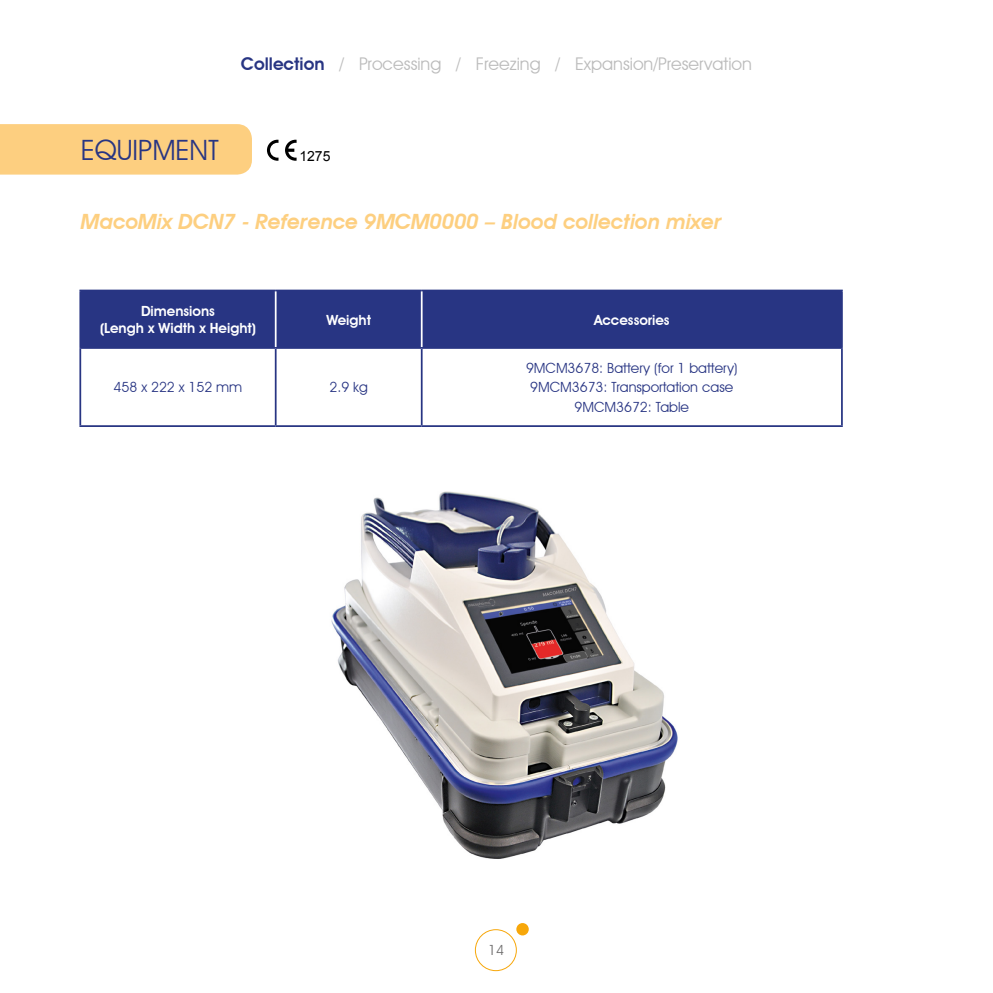
<style>
.page{position:relative;width:993px;height:993px;background:#fff}
.page>*{position:absolute;margin:0;border:0;box-sizing:border-box;transform-origin:0 0}
.t1{font:28px "Avant Garde IT Cby BT";color:#283583}
.t2{font:italic 600 21px "Avant Garde IT Cby BT";color:#fdcf80}
.t3{font:17.5px "Avant Garde IT Cby BT";color:#bcbcbc}
.t4{font:14px/19.2px "Avant Garde IT Cby BT";color:#283583;text-align:center}
.t5{font:600 14px/16.8px "Avant Garde IT Cby BT";color:#fff;text-align:center}
.t6{font:14px "Arial";color:#000}
.t7{font:14px "Avant Garde IT Cby BT";color:#706f6f}
.s1{font-weight:600;color:#283583}
</style>
<div class="page">
<div style="left:475px;top:928px;width:41px;height:42px;border:1px solid #f7a70a;border-radius:50%"></div>
<div style="left:516px;top:922px;width:12px;height:13px;background:#f7a70a;border-radius:50%"></div>
<div style="left:81px;top:291px;width:759px;height:56px;background:#283583"></div>
<hr style="left:79px;top:289px;width:196px;height:2px;background:#283583">
<hr style="left:79px;top:291px;width:2px;height:56px;background:#283583">
<hr style="left:275px;top:289px;width:146px;height:2px;background:#283583">
<hr style="left:421px;top:289px;width:421px;height:2px;background:#283583">
<hr style="left:840px;top:291px;width:2px;height:56px;background:#283583">
<hr style="left:275px;top:291px;width:1px;height:56px;background:#fff">
<hr style="left:420px;top:291px;width:2px;height:56px;background:#fff">
<hr style="left:79px;top:349px;width:2px;height:76px;background:#283583">
<hr style="left:79px;top:347px;width:196px;height:2px;background:#283583">
<hr style="left:275px;top:347px;width:146px;height:2px;background:#283583">
<hr style="left:421px;top:347px;width:421px;height:2px;background:#283583">
<hr style="left:275px;top:349px;width:1px;height:76px;background:#283583">
<hr style="left:420px;top:349px;width:2px;height:76px;background:#283583">
<hr style="left:840px;top:349px;width:2px;height:76px;background:#283583">
<hr style="left:79px;top:425px;width:196px;height:2px;background:#283583">
<hr style="left:275px;top:425px;width:146px;height:2px;background:#283583">
<hr style="left:421px;top:425px;width:421px;height:2px;background:#283583">
<img style="left:331px;top:491px;width:347px;height:368px">
<div style="left:0;top:124px;width:252px;height:50px;background:#fdcf80"></div>
<svg style="left:267px;top:140px;width:11px;height:21px"></svg>
<svg style="left:285px;top:140px;width:11px;height:21px"></svg>
<p class="t3" style="left:241px;top:53px;width:512px"><span class="s1">Collection</span> / Processing / Freezing / Expansion/Preservation</p>
<h1 class="t1" style="left:81px;top:133px;width:139px">EQUIPMENT</h1>
<p class="t6" style="left:299px;top:147px;width:33px">1275</p>
<h2 class="t2" style="left:81px;top:209px;width:642px">MacoMix DCN7 - Reference 9MCM0000 – Blood collection mixer</h2>
<p class="t5" style="left:100px;top:302px;width:157px">Dimensions<br>(Lengh x Width x Height)</p>
<p class="t5" style="left:326px;top:311px;width:46px">Weight</p>
<p class="t5" style="left:594px;top:311px;width:77px">Accessories</p>
<p class="t4" style="left:114px;top:377px;width:130px">458 x 222 x 152 mm</p>
<p class="t4" style="left:329px;top:377px;width:40px">2.9 kg</p>
<p class="t4" style="left:526px;top:358px;width:213px">9MCM3678: Battery (for 1 battery)<br>9MCM3673: Transportation case<br>9MCM3672: Table</p>
<p class="t7" style="left:488px;top:941px;width:17px">14</p>
</div>
